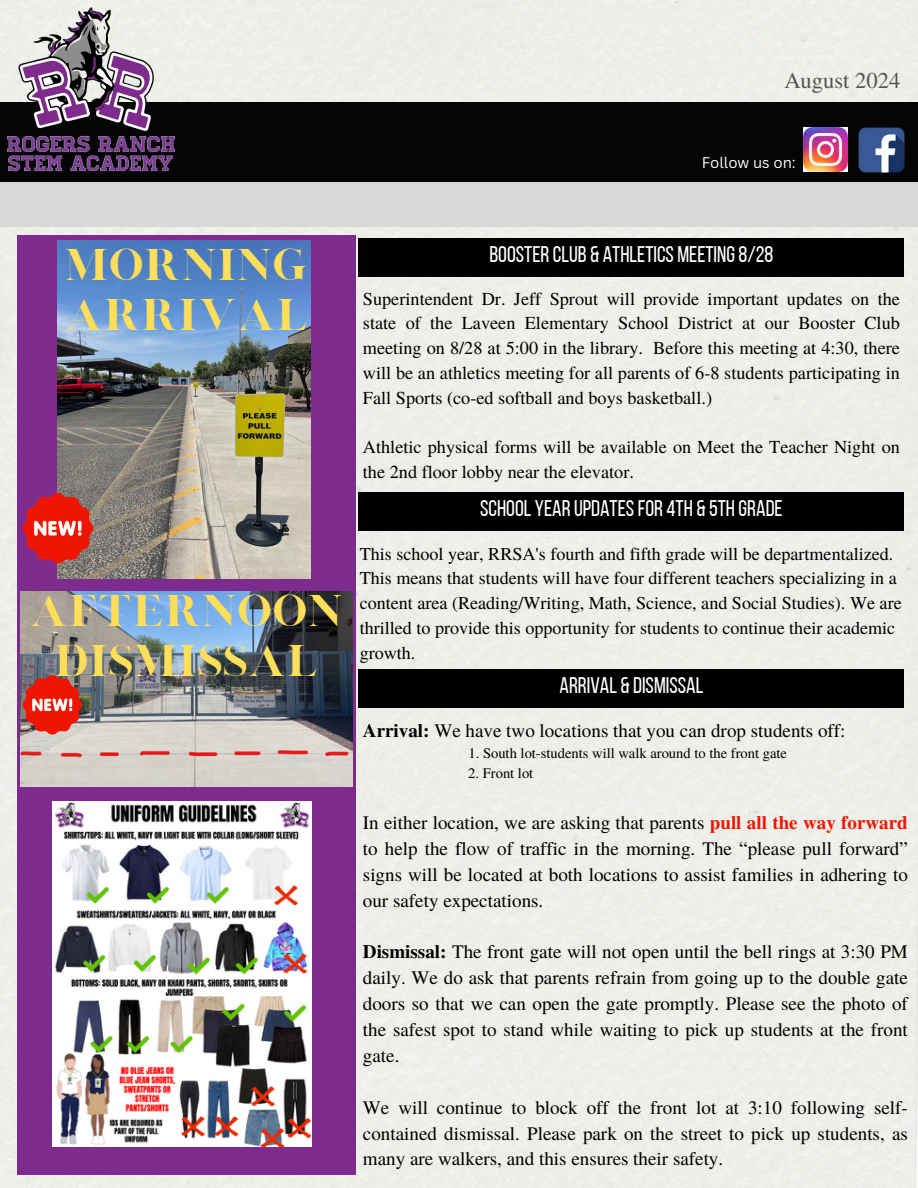
<style>
.page{position:relative;width:918px;height:1188px;background:#eef0eb}
.page>*{position:absolute;margin:0;border:0;box-sizing:border-box;transform-origin:0 0}
.t1{font:36px/49.5px "London";color:#ffde59}
.t2{font:22.5px "Bebas Neue";color:#fff}
.t3{font:22.5px "Te X Gyre Termes";color:#545454}
.t4{font:19.05px/25.8px "Te X Gyre Termes";color:#000;text-align:justify}
.t5{font:18.3px/24.8px "Te X Gyre Termes";color:#000;text-align:justify}
.t6{font:18.15px/24.8px "Te X Gyre Termes";color:#000}
.t7{font:15px "Canva Sans";color:#fff}
.t8{font:14.55px "Te X Gyre Termes";color:#000}
.s1{font-weight:700}
.s2{font-weight:700;color:#f01500}
</style>
<div class="page">
<div style="left:0;top:102px;width:918px;height:80px;background:#060506"></div>
<div style="left:17px;top:235px;width:338px;height:940px;background:#7d2b8c"></div>
<div style="left:0;top:182px;width:918px;height:45px;background:#d9d9d9"></div>
<div style="left:359px;top:670px;width:545px;height:38px;background:#000"></div>
<img style="left:2px;top:0;width:180px;height:172px">
<img style="left:52px;top:802px;width:259px;height:345px">
<img style="left:58px;top:241px;width:253px;height:337px">
<img style="left:20px;top:592px;width:332px;height:194px">
<svg style="left:22px;top:492px;width:72px;height:72px;background:#cf3c3c"></svg>
<svg style="left:22px;top:674px;width:61px;height:61px;background:#d24d40"></svg>
<div style="left:359px;top:239px;width:545px;height:38px;background:#000"></div>
<div style="left:359px;top:492px;width:545px;height:39px;background:#000"></div>
<img style="left:804px;top:128px;width:40px;height:44px">
<img style="left:844px;top:127px;width:61px;height:46px">
<p class="t3" style="left:784px;top:64px;width:118px">August 2024</p>
<h3 class="t7" style="left:702px;top:152px;width:96px">Follow us on:</h3>
<h2 class="t1" style="left:64px;top:245px;width:245px">MORNING<br>ARRIVAL</h2>
<h3 class="t1" style="left:29px;top:591px;width:316px;text-align:center">AFTERNOON<br>DISMISSAL</h3>
<h1 class="t2" style="left:489px;top:245px;width:285px">BOOSTERCLUB &amp; ATHLETICS MEETING8/28</h1>
<p class="t5" style="left:363px;top:285px;width:539px">Superintendent Dr. Jeff Sprout will provide important updates on the state of the Laveen Elementary School District at our Booster Club meeting on 8/28 at 5:00 in the library. Before this meeting at 4:30, there will be an athletics meeting for all parents of 6-8 students participating in Fall Sports (co-ed softball and boys basketball.)</p>
<p class="t5" style="left:363px;top:434px;width:539px">Athletic physical forms will be available on Meet the Teacher Night on the 2nd floor lobby near the elevator.</p>
<h2 class="t2" style="left:480px;top:499px;width:304px">SCHOOL YEARUPDATESFOR 4TH &amp; 5TH GRADE</h2>
<p class="t6" style="left:360px;top:540px;width:544px">This school year, RRSA's fourth and fifth grade will be departmentalized.<br>This means that students will have four different teachers specializing in a content area (Reading/Writing, Math, Science, and Social Studies). We are thrilled to provide this opportunity for students to continue their academic growth.</p>
<p class="t2" style="left:560px;top:676px;width:145px">ARRIVAL &amp; DISMISSAL</p>
<p class="t4" style="left:363px;top:716px;width:484px"><span class="s1">Arrival:</span> We have two locations that you can drop students off:</p>
<p class="t8" style="left:468px;top:743px;width:320px">1. South lot-students will walk around to the front gate</p>
<h2 class="t8" style="left:468px;top:763px;width:67px">2. Front lot</h2>
<h1 class="t4" style="left:363px;top:809px;width:546px">In either location, we are asking that parents <span class="s2">pull all the way forward </span>to help the flow of traffic in the morning. The “please pull forward” signs will be located at both locations to assist families in adhering to our safety expectations.</h1>
<h3 class="t4" style="left:363px;top:938px;width:546px"><span class="s1">Dismissal:</span> The front gate will not open until the bell rings at 3:30 PM daily. We do ask that parents refrain from going up to the double gate doors so that we can open the gate promptly. Please see the photo of the safest spot to stand while waiting to pick up students at the front gate.</h3>
<h3 class="t4" style="left:363px;top:1093px;width:546px">We will continue to block off the front lot at 3:10 following self&shy;contained dismissal. Please park on the street to pick up students, as many are walkers, and this ensures their safety.</h3>
</div>
